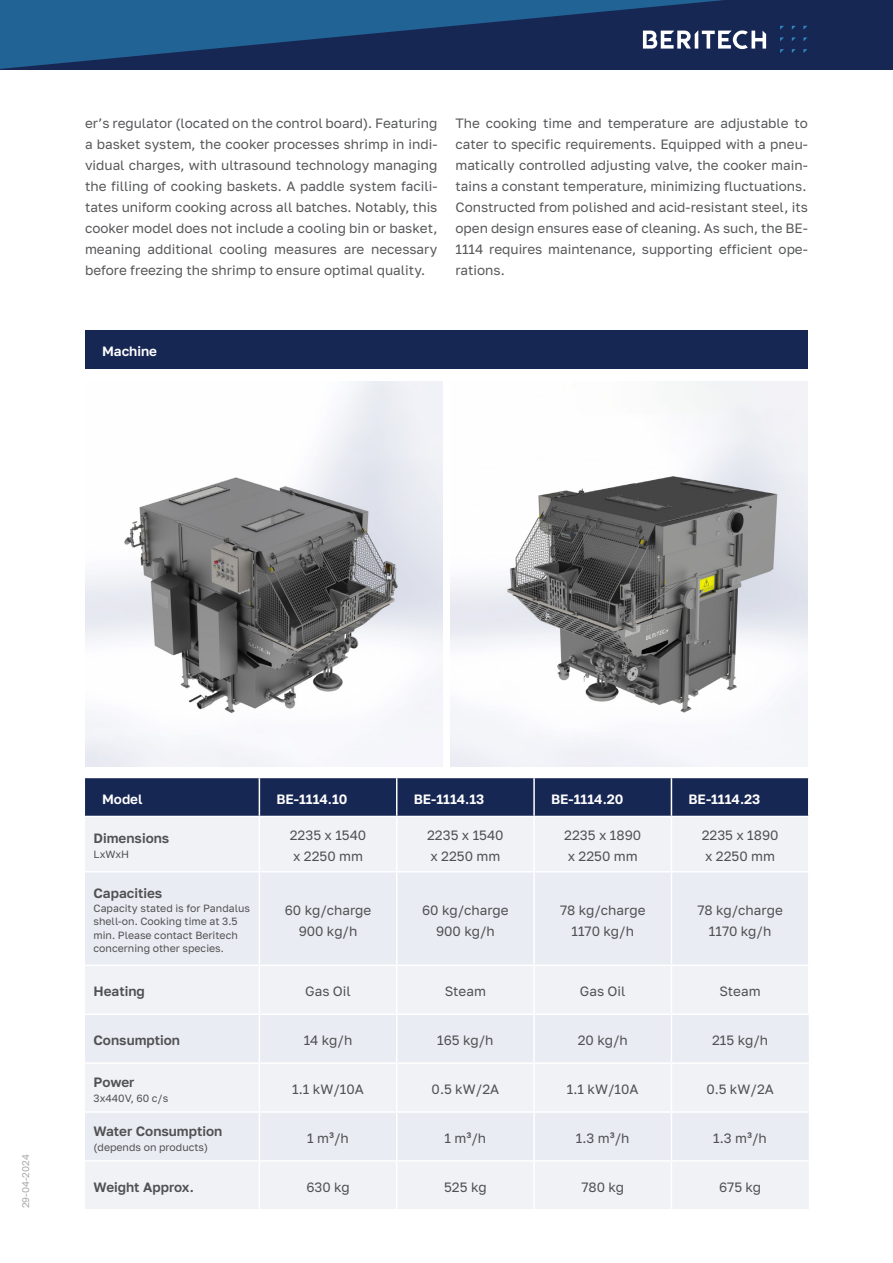
<style>
.page{position:relative;width:893px;height:1263px;background:#fff}
.page>*{position:absolute;margin:0;border:0;box-sizing:border-box;transform-origin:0 0}
.t1{font:13.5px/21px "Golos Text";color:#57585a;text-align:justify}
.t2{font:13.5px "Golos Text";color:#4f5153}
.t3{font:600 13.5px "Golos Text";color:#4f5153}
.t4{font:600 13.5px "Golos Text";color:#fff}
.t5{font:10.5px/13.5px "Golos Text";color:#4f5153}
.Emne_blå{font:9.75px "Golos Text";color:#a8a9ad}
</style>
<div class="page">
<div style="left:0;top:0;width:893px;height:70px;background:#172754"></div>
<svg style="left:0;top:0;width:723px;height:69px;fill:#216394"></svg>
<svg style="left:643px;top:30px;width:123px;height:19px"></svg>
<svg style="left:780px;top:37px;width:4px;height:4px"></svg>
<svg style="left:803px;top:37px;width:4px;height:4px"></svg>
<svg style="left:803px;top:49px;width:4px;height:4px"></svg>
<img style="left:451px;top:381px;width:357px;height:385px">
<img style="left:85px;top:381px;width:357px;height:385px">
<div style="left:85px;top:330px;width:723px;height:39px;background:#172754"></div>
<div style="left:85px;top:778px;width:723px;height:38px;background:#172754"></div>
<div style="left:85px;top:817px;width:724px;height:392px;background:#f0f2f6"></div>
<div style="left:85px;top:872px;width:724px;height:288px;background:#eaecf3"></div>
<hr style="left:259px;top:778px;width:1px;height:38px;background:#fff">
<hr style="left:396px;top:778px;width:1px;height:38px;background:#fff">
<hr style="left:533px;top:778px;width:2px;height:38px;background:#fff">
<hr style="left:671px;top:778px;width:1px;height:38px;background:#fff">
<hr style="left:259px;top:817px;width:1px;height:54px;background:#fff">
<hr style="left:396px;top:817px;width:1px;height:54px;background:#fff">
<hr style="left:533px;top:817px;width:2px;height:54px;background:#fff">
<hr style="left:671px;top:817px;width:1px;height:54px;background:#fff">
<hr style="left:808px;top:817px;width:1px;height:54px;background:#fff">
<hr style="left:85px;top:871px;width:174px;height:1px;background:#fff">
<hr style="left:259px;top:871px;width:138px;height:1px;background:#fff">
<hr style="left:259px;top:872px;width:1px;height:92px;background:#fff">
<hr style="left:397px;top:871px;width:137px;height:1px;background:#fff">
<hr style="left:396px;top:872px;width:1px;height:92px;background:#fff">
<hr style="left:534px;top:871px;width:137px;height:1px;background:#fff">
<hr style="left:533px;top:872px;width:2px;height:92px;background:#fff">
<hr style="left:671px;top:871px;width:138px;height:1px;background:#fff">
<hr style="left:671px;top:872px;width:1px;height:92px;background:#fff">
<hr style="left:808px;top:872px;width:1px;height:92px;background:#fff">
<hr style="left:85px;top:964px;width:174px;height:2px;background:#fff">
<hr style="left:259px;top:964px;width:138px;height:2px;background:#fff">
<hr style="left:259px;top:966px;width:1px;height:47px;background:#fff">
<hr style="left:397px;top:964px;width:137px;height:2px;background:#fff">
<hr style="left:396px;top:966px;width:1px;height:47px;background:#fff">
<hr style="left:534px;top:964px;width:137px;height:2px;background:#fff">
<hr style="left:533px;top:966px;width:2px;height:47px;background:#fff">
<hr style="left:671px;top:964px;width:138px;height:2px;background:#fff">
<hr style="left:671px;top:966px;width:1px;height:47px;background:#fff">
<hr style="left:808px;top:966px;width:1px;height:47px;background:#fff">
<hr style="left:85px;top:1013px;width:174px;height:2px;background:#fff">
<hr style="left:259px;top:1013px;width:138px;height:2px;background:#fff">
<hr style="left:259px;top:1015px;width:1px;height:47px;background:#fff">
<hr style="left:397px;top:1013px;width:137px;height:2px;background:#fff">
<hr style="left:396px;top:1015px;width:1px;height:47px;background:#fff">
<hr style="left:534px;top:1013px;width:137px;height:2px;background:#fff">
<hr style="left:533px;top:1015px;width:2px;height:47px;background:#fff">
<hr style="left:671px;top:1013px;width:138px;height:2px;background:#fff">
<hr style="left:671px;top:1015px;width:1px;height:47px;background:#fff">
<hr style="left:85px;top:1062px;width:174px;height:2px;background:#fff">
<hr style="left:259px;top:1062px;width:138px;height:2px;background:#fff">
<hr style="left:259px;top:1064px;width:1px;height:47px;background:#fff">
<hr style="left:397px;top:1062px;width:137px;height:2px;background:#fff">
<hr style="left:396px;top:1064px;width:1px;height:47px;background:#fff">
<hr style="left:534px;top:1062px;width:137px;height:2px;background:#fff">
<hr style="left:533px;top:1064px;width:2px;height:47px;background:#fff">
<hr style="left:671px;top:1062px;width:138px;height:2px;background:#fff">
<hr style="left:671px;top:1064px;width:1px;height:47px;background:#fff">
<hr style="left:85px;top:1111px;width:174px;height:2px;background:#fff">
<hr style="left:259px;top:1111px;width:138px;height:2px;background:#fff">
<hr style="left:259px;top:1113px;width:1px;height:47px;background:#fff">
<hr style="left:397px;top:1111px;width:137px;height:2px;background:#fff">
<hr style="left:396px;top:1113px;width:1px;height:47px;background:#fff">
<hr style="left:534px;top:1111px;width:137px;height:2px;background:#fff">
<hr style="left:533px;top:1113px;width:2px;height:47px;background:#fff">
<hr style="left:671px;top:1111px;width:138px;height:2px;background:#fff">
<hr style="left:671px;top:1113px;width:1px;height:47px;background:#fff">
<hr style="left:85px;top:1160px;width:174px;height:2px;background:#fff">
<hr style="left:259px;top:1160px;width:138px;height:2px;background:#fff">
<hr style="left:259px;top:1162px;width:1px;height:47px;background:#fff">
<hr style="left:397px;top:1160px;width:137px;height:2px;background:#fff">
<hr style="left:396px;top:1162px;width:1px;height:47px;background:#fff">
<hr style="left:534px;top:1160px;width:137px;height:2px;background:#fff">
<hr style="left:533px;top:1162px;width:2px;height:47px;background:#fff">
<hr style="left:671px;top:1160px;width:138px;height:2px;background:#fff">
<hr style="left:671px;top:1162px;width:1px;height:47px;background:#fff">
<p class="t1" style="left:85px;top:113px;width:354px">er’s regulator (located on the control board). Featuring a basket system, the cooker processes shrimp in indi&shy;vidual charges, with ultrasound technology managing the filling of cooking baskets. A paddle system facili&shy;tates uniform cooking across all batches. Notably, this cooker model does not include a cooling bin or basket, meaning additional cooling measures are necessary before freezing the shrimp to ensure optimal quality.</p>
<p class="t1" style="left:455px;top:113px;width:354px">The cooking time and temperature are adjustable to cater to specific requirements. Equipped with a pneu&shy;matically controlled adjusting valve, the cooker main&shy;tains a constant temperature, minimizing fluctuations.</p>
<p class="t1" style="left:455px;top:197px;width:354px">Constructed from polished and acid-resistant steel, its open design ensures ease of cleaning. As such, the BE-1114 requires maintenance, supporting efficient ope&shy;rations.</p>
<p class="t4" style="left:102px;top:343px;width:57px">Machine</p>
<p class="Emne_blå" style="left:20px;top:1208px;width:56px;rotate:-90deg">29-04-2024</p>
<p class="t4" style="left:102px;top:791px;width:42px">Model</p>
<p class="t4" style="left:276px;top:791px;width:73px">BE-1114.10</p>
<p class="t4" style="left:414px;top:791px;width:72px">BE-1114.13</p>
<p class="t4" style="left:551px;top:791px;width:74px">BE-1114.20</p>
<p class="t4" style="left:688px;top:791px;width:73px">BE-1114.23</p>
<p class="t3" style="left:94px;top:830px;width:77px">Dimensions</p>
<p class="t5" style="left:94px;top:848px;width:37px">LxWxH</p>
<p class="t2" style="left:290px;top:827px;width:78px">2235 x 1540</p>
<p class="t2" style="left:293px;top:848px;width:71px">x 2250 mm</p>
<p class="t2" style="left:427px;top:827px;width:78px">2235 x 1540</p>
<p class="t2" style="left:430px;top:848px;width:71px">x 2250 mm</p>
<p class="t2" style="left:564px;top:827px;width:78px">2235 x 1890</p>
<p class="t2" style="left:568px;top:848px;width:71px">x 2250 mm</p>
<p class="t2" style="left:702px;top:827px;width:78px">2235 x 1890</p>
<p class="t2" style="left:705px;top:848px;width:71px">x 2250 mm</p>
<p class="t3" style="left:94px;top:885px;width:70px">Capacities</p>
<p class="t5" style="left:94px;top:901px;width:158px">Capacity stated is for Pandalus shell-on. Cooking time at 3.5 min. Please contact Beritech concerning other species.</p>
<p class="t2" style="left:285px;top:902px;width:88px">60 kg/charge</p>
<p class="t2" style="left:299px;top:923px;width:60px">900 kg/h</p>
<p class="t2" style="left:422px;top:902px;width:88px">60 kg/charge</p>
<p class="t2" style="left:436px;top:923px;width:60px">900 kg/h</p>
<p class="t2" style="left:560px;top:902px;width:87px">78 kg/charge</p>
<p class="t2" style="left:571px;top:923px;width:64px">1170 kg/h</p>
<p class="t2" style="left:697px;top:902px;width:87px">78 kg/charge</p>
<p class="t2" style="left:709px;top:923px;width:64px">1170 kg/h</p>
<p class="t3" style="left:94px;top:983px;width:53px">Heating</p>
<p class="t2" style="left:305px;top:983px;width:47px">Gas Oil</p>
<p class="t2" style="left:445px;top:983px;width:43px">Steam</p>
<p class="t2" style="left:580px;top:983px;width:47px">Gas Oil</p>
<p class="t2" style="left:719px;top:983px;width:43px">Steam</p>
<p class="t3" style="left:94px;top:1032px;width:88px">Consumption</p>
<p class="t2" style="left:304px;top:1032px;width:50px">14 kg/h</p>
<p class="t2" style="left:437px;top:1032px;width:58px">165 kg/h</p>
<p class="t2" style="left:578px;top:1032px;width:52px">20 kg/h</p>
<p class="t2" style="left:712px;top:1032px;width:58px">215 kg/h</p>
<p class="t3" style="left:94px;top:1074px;width:42px">Power</p>
<p class="t5" style="left:94px;top:1091px;width:76px">3x440V, 60 c/s</p>
<p class="t2" style="left:292px;top:1081px;width:73px">1.1 kW/10A</p>
<p class="t2" style="left:432px;top:1081px;width:69px">0.5 kW/2A</p>
<p class="t2" style="left:567px;top:1081px;width:73px">1.1 kW/10A</p>
<p class="t2" style="left:706px;top:1081px;width:69px">0.5 kW/2A</p>
<p class="t3" style="left:94px;top:1122px;width:130px">Water Consumption</p>
<p class="t5" style="left:94px;top:1140px;width:116px">(depends on products)</p>
<p class="t2" style="left:307px;top:1130px;width:43px">1 m³/h</p>
<p class="t2" style="left:445px;top:1130px;width:43px">1 m³/h</p>
<p class="t2" style="left:576px;top:1130px;width:55px">1.3 m³/h</p>
<p class="t2" style="left:713px;top:1130px;width:55px">1.3 m³/h</p>
<p class="t3" style="left:94px;top:1179px;width:102px">Weight Approx.</p>
<p class="t2" style="left:306px;top:1179px;width:45px">630 kg</p>
<p class="t2" style="left:444px;top:1179px;width:44px">525 kg</p>
<p class="t2" style="left:581px;top:1179px;width:44px">780 kg</p>
<p class="t2" style="left:719px;top:1179px;width:44px">675 kg</p>
</div>
